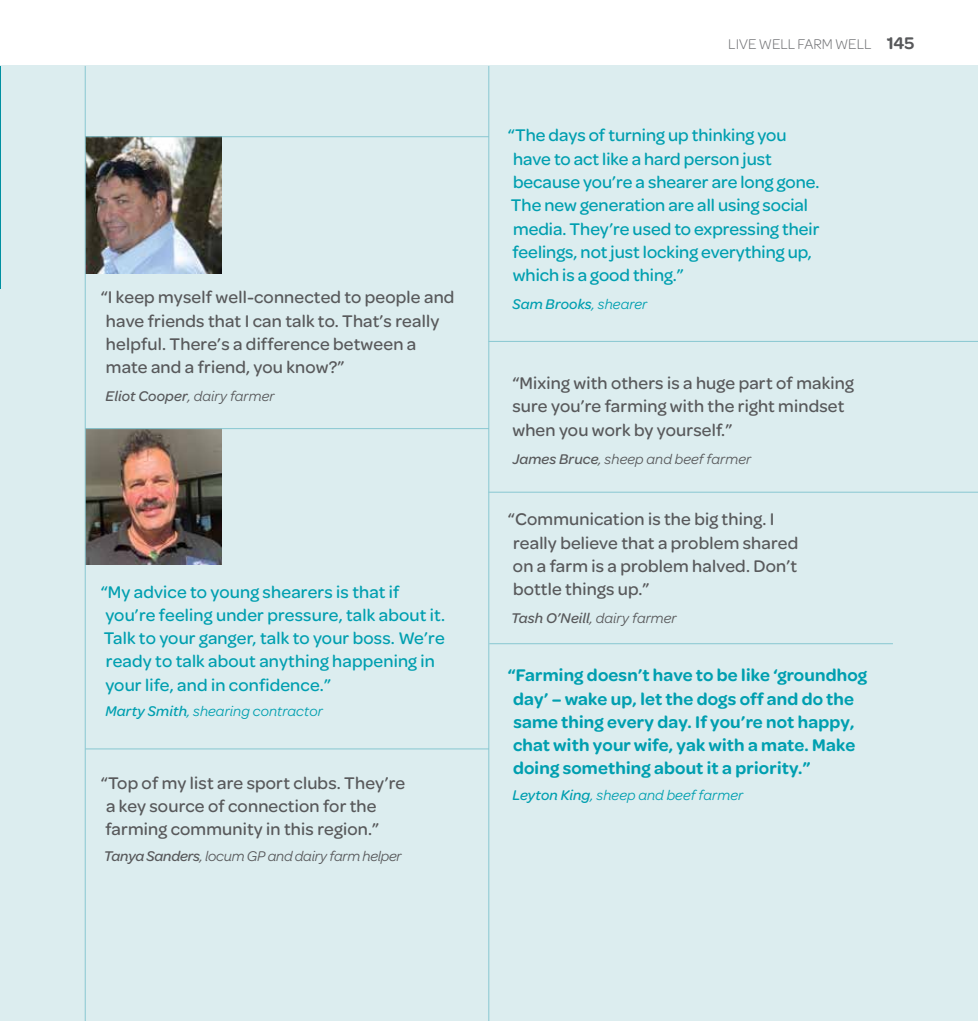
<style>
.page{position:relative;width:978px;height:1021px;background:#fff}
.page>*{position:absolute;margin:0;border:0;box-sizing:border-box;transform-origin:0 0}
.t1{font:500 18px/23.2px "Omnes";letter-spacing:.01em;color:#58595b}
.t2{font:500 18px/23.2px "Omnes";color:#009fb0}
.t3{font:600 18px/23.2px "Omnes";letter-spacing:.01em;color:#009fb0}
.t4{font:italic 15px "Omnes";letter-spacing:.01em;color:#58595b}
.t5{font:italic 15px "Omnes";letter-spacing:.01em;color:#009fb0}
.t6{font:italic 15px "Omnes";letter-spacing:-.01em;color:#58595b}
.t7{font:300 15px "Omnes";color:#6d6e71}
.t8{font:italic 500 15px "Omnes";letter-spacing:.01em;color:#009fb0}
.s1{font-weight:500}
.s2{font-weight:600;font-size:18px;color:#58595b}
.s3{font-weight:400}
</style>
<div class="page">
<div style="left:0;top:66px;width:978px;height:954px;background:#dcedef"></div>
<hr style="left:0;top:66px;width:1px;height:222px;background:#0090a1">
<img style="left:86px;top:429px;width:135px;height:135px">
<img style="left:86px;top:137px;width:135px;height:136px">
<hr style="left:85px;top:136px;width:404px;height:1px;background:#88c7d1">
<hr style="left:489px;top:341px;width:489px;height:1px;background:#88c7d1">
<hr style="left:489px;top:492px;width:489px;height:1px;background:#88c7d1">
<hr style="left:489px;top:66px;width:1px;height:954px;background:#88c7d1">
<hr style="left:85px;top:748px;width:404px;height:1px;background:#88c7d1">
<hr style="left:489px;top:643px;width:404px;height:1px;background:#88c7d1">
<hr style="left:85px;top:66px;width:1px;height:954px;background:#88c7d1">
<hr style="left:85px;top:428px;width:404px;height:1px;background:#88c7d1">
<p class="t1" style="left:101px;top:285px;width:355px">“I keep myself well-connected to people and have friends that I can talk to. That’s really helpful. There’s a difference between a mate and a friend, you know?”</p>
<p class="t4" style="left:105px;top:386px;width:171px"><span class="s1">Eliot Cooper</span>, dairy farmer</p>
<p class="t2" style="left:101px;top:579px;width:346px">“My advice to young shearers is that if you’re feeling under pressure, talk about it.<br>Talk to your ganger, talk to your boss. We’re ready to talk about anything happening in your life, and in confidence.”</p>
<p class="t5" style="left:105px;top:701px;width:219px"><span class="s1">Marty Smith</span>, shearing contractor</p>
<p class="t1" style="left:101px;top:770px;width:306px">“Top of my list are sport clubs. They’re a key source of connection for the farming community in this region.”</p>
<p class="t6" style="left:104px;top:845px;width:299px"><span class="s1">Tanya Sanders</span>, locum GP and dairy farm helper</p>
<p class="t7" style="left:728px;top:34px;width:187px">LIVE WELL FARM WELL <span class="s2">145</span></p>
<p class="t2" style="left:508px;top:123px;width:313px">“The days of turning up thinking you have to act like a hard person just because you’re a shearer are long gone.<br>The new generation are all using social media. They’re used to expressing their feelings, not just locking everything up, which is a good thing.”</p>
<p class="t8" style="left:512px;top:294px;width:136px">Sam Brooks<span class="s3">, shearer</span></p>
<p class="t1" style="left:512px;top:370px;width:343px">“Mixing with others is a huge part of making sure you’re farming with the right mindset when you work by yourself.”</p>
<p class="t4" style="left:512px;top:449px;width:240px"><span class="s1">James Bruce</span>, sheep and beef farmer</p>
<p class="t1" style="left:508px;top:506px;width:292px">“Communication is the big thing. I really believe that a problem shared on a farm is a problem halved. Don’t bottle things up.”</p>
<p class="t4" style="left:511px;top:608px;width:167px"><span class="s1">Tash O’Neill</span>, dairy farmer</p>
<p class="t3" style="left:508px;top:662px;width:361px">“Farming doesn’t have to be like ‘groundhog day’ – wake up, let the dogs off and do the same thing every day. If you’re not happy, chat with your wife, yak with a mate. Make doing something about it a priority.”</p>
<p class="t5" style="left:513px;top:784px;width:232px"><span class="s1">Leyton King</span>, sheep and beef farmer</p>
</div>
